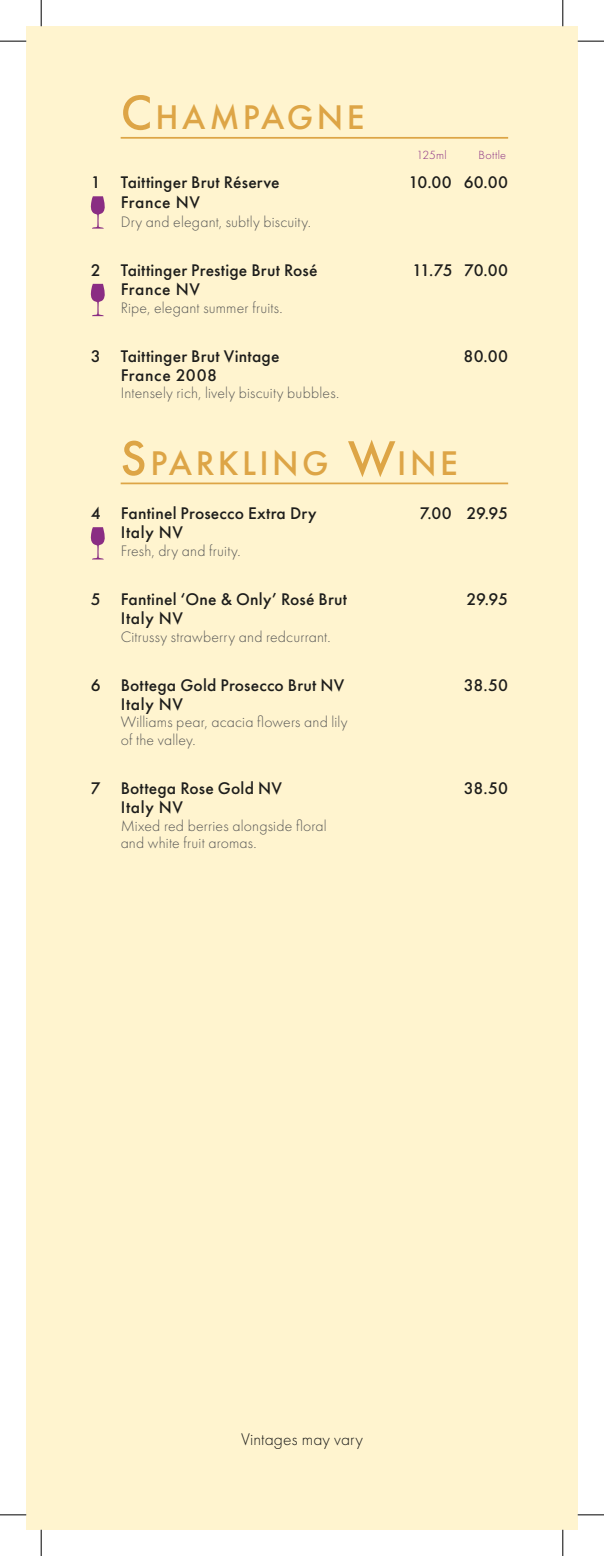
<style>
.page{position:relative;width:604px;height:1556px;background:#fff}
.page>*{position:absolute;margin:0;border:0;box-sizing:border-box;transform-origin:0 0}
.t1{font:500 35.52px "Futura PT";letter-spacing:.095em;color:#dda546}
.t2{font:500 17.5px "Futura PT";letter-spacing:.015em;color:#1d1d1b}
.t3{font:500 17.5px "Futura PT";letter-spacing:.035em;color:#1d1d1b}
.t4{font:300 17.5px "Futura PT";letter-spacing:.005em;color:#1d1d1b}
.t5{font:300 15.75px/17.5px "Futura PT";letter-spacing:.01em;color:#575756}
.t6{font:300 12.25px "Futura PT";letter-spacing:.02em;color:#8a2d83}
.s1{font-size:50.75px}
</style>
<div class="page">
<div style="left:26px;top:26px;width:551px;height:1503px;background:#fff4cf"></div>
<hr style="left:121px;top:137px;width:386px;height:2px;background:#dda546">
<hr style="left:121px;top:482px;width:386px;height:2px;background:#dda546">
<svg style="left:90px;top:196px;width:15px;height:33px"></svg>
<svg style="left:90px;top:284px;width:15px;height:32px"></svg>
<svg style="left:90px;top:527px;width:15px;height:32px"></svg>
<svg style="left:0;top:41px;width:26px;height:1px"></svg>
<svg style="left:577px;top:41px;width:26px;height:1px"></svg>
<svg style="left:0;top:1514px;width:26px;height:1px"></svg>
<svg style="left:577px;top:1514px;width:26px;height:1px"></svg>
<svg style="left:41px;top:0;width:1px;height:26px"></svg>
<svg style="left:41px;top:1529px;width:1px;height:27px"></svg>
<svg style="left:562px;top:0;width:1px;height:26px"></svg>
<svg style="left:562px;top:1529px;width:1px;height:27px"></svg>
<h1 class="t1" style="left:120px;top:96px;width:245px"><span class="s1">C</span>HAMPAGNE</h1>
<p class="t6" style="left:416px;top:148px;width:32px">125ml</p>
<p class="t6" style="left:478px;top:148px;width:29px">Bottle</p>
<p class="t2" style="left:91px;top:172px;width:190px">1 Taittinger Brut Réserve</p>
<p class="t2" style="left:408px;top:172px;width:101px">10.00 60.00</p>
<p class="t3" style="left:120px;top:191px;width:81px">France NV</p>
<p class="t5" style="left:121px;top:213px;width:192px">Dry and elegant, subtly biscuity.</p>
<p class="t2" style="left:91px;top:259px;width:228px">2 Taittinger Prestige Brut Rosé</p>
<p class="t2" style="left:412px;top:259px;width:97px">11.75 70.00</p>
<p class="t3" style="left:120px;top:279px;width:81px">France NV</p>
<p class="t5" style="left:121px;top:299px;width:163px">Ripe, elegant summer fruits.</p>
<p class="t2" style="left:91px;top:345px;width:190px">3 Taittinger Brut Vintage</p>
<p class="t2" style="left:463px;top:345px;width:46px">80.00</p>
<p class="t2" style="left:121px;top:364px;width:98px">France 2008</p>
<p class="t5" style="left:121px;top:384px;width:220px">Intensely rich, lively biscuity bubbles.</p>
<h1 class="t1" style="left:120px;top:442px;width:338px"><span class="s1">S</span>PARKLING <span class="s1">W</span>INE</h1>
<p class="t2" style="left:91px;top:503px;width:227px">4 Fantinel Prosecco Extra Dry</p>
<p class="t2" style="left:419px;top:503px;width:90px">7.00 29.95</p>
<p class="t2" style="left:120px;top:522px;width:64px">Italy NV</p>
<p class="t5" style="left:121px;top:542px;width:121px">Fresh, dry and fruity.</p>
<p class="t2" style="left:91px;top:588px;width:257px">5 Fantinel ‘One &amp; Only’ Rosé Brut</p>
<p class="t2" style="left:466px;top:588px;width:43px">29.95</p>
<p class="t2" style="left:121px;top:608px;width:64px">Italy NV</p>
<p class="t5" style="left:121px;top:628px;width:211px">Citrussy strawberry and redcurrant.</p>
<p class="t2" style="left:91px;top:674px;width:255px">6 Bottega Gold Prosecco Brut NV</p>
<p class="t2" style="left:463px;top:674px;width:46px">38.50</p>
<p class="t2" style="left:121px;top:693px;width:64px">Italy NV</p>
<p class="t5" style="left:121px;top:713px;width:228px">Williams pear, acacia flowers and lily of the valley.</p>
<p class="t2" style="left:91px;top:777px;width:192px">7 Bottega Rose Gold NV</p>
<p class="t2" style="left:463px;top:777px;width:46px">38.50</p>
<p class="t2" style="left:121px;top:797px;width:64px">Italy NV</p>
<p class="t5" style="left:121px;top:817px;width:207px">Mixed red berries alongside floral and white fruit aromas.</p>
<p class="t4" style="left:241px;top:1429px;width:123px">Vintages may vary</p>
</div>
